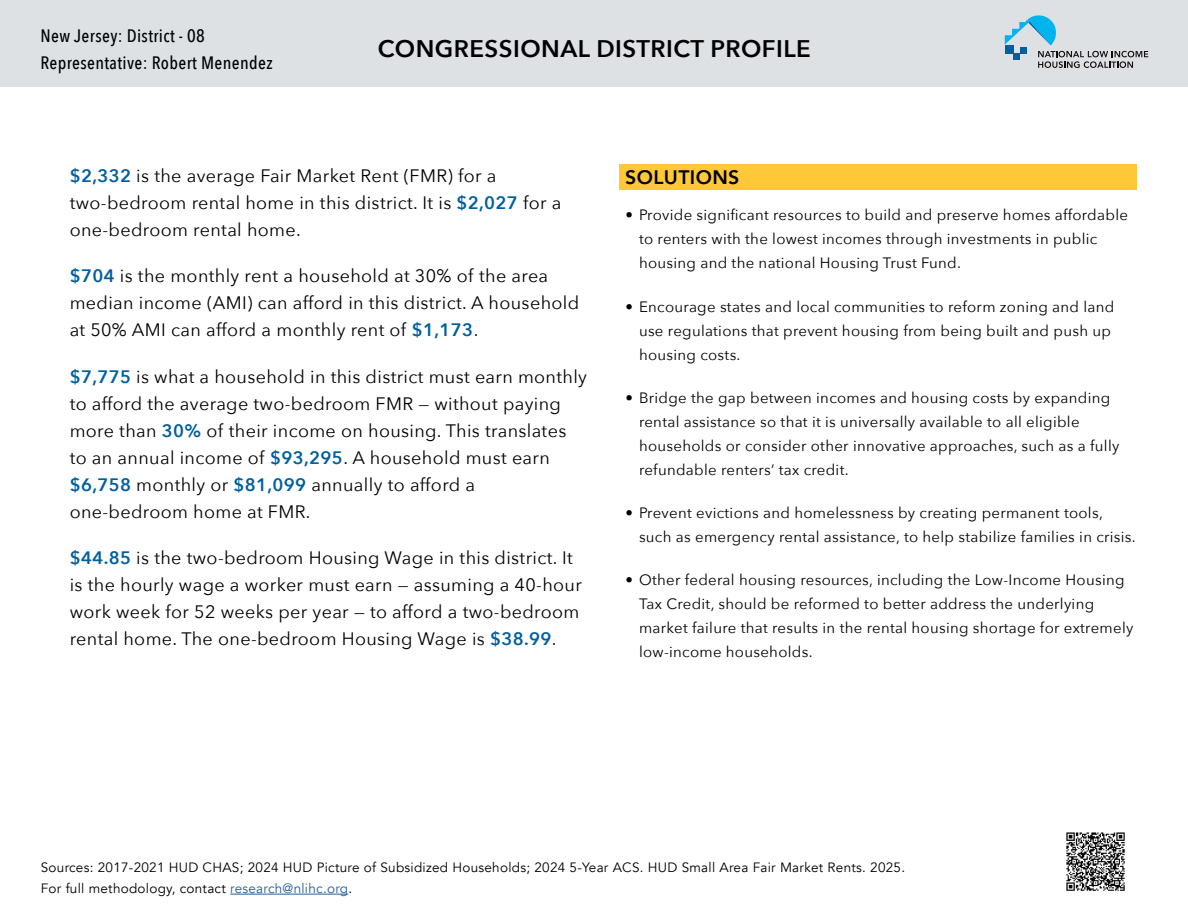
<style>
.page{position:relative;width:1188px;height:918px;background:#fff}
.page>*{position:absolute;margin:0;border:0;box-sizing:border-box;transform-origin:0 0}
.t1{font:600 24px "Avenir Next";letter-spacing:.02em;color:#000}
.t2{font:800 19.5px "Avenir";letter-spacing:.02em;color:#000}
.t3{font:18px/27px "Avenir Next";letter-spacing:.02em;color:#000}
.t4{font:500 18px/27px "Avenir Next Condensed";letter-spacing:.02em;color:#000}
.t5{font:15px/24px "Avenir Next";letter-spacing:.02em;color:#000}
.t6{font:13.5px/21px "Avenir";letter-spacing:.02em;color:#000}
.s1{font-weight:600;color:#005f9e}
.s2{color:#215e9e}
</style>
<div class="page">
<div style="left:0;top:0;width:1188px;height:87px;background:#dde1e4"></div>
<div style="left:619px;top:164px;width:517px;height:26px;background:#ffc838"></div>
<svg style="left:1005px;top:15px;width:143px;height:53px"></svg>
<hr style="left:230px;top:894px;width:118px;height:1px;background:#215e9e">
<img style="left:1066px;top:832px;width:59px;height:59px">
<p class="t4" style="left:40px;top:22px;width:234px">New Jersey: District - 08<br>Representative: Robert Menendez</p>
<h1 class="t1" style="left:378px;top:28px;width:434px">CONGRESSIONAL DISTRICT PROFILE</h1>
<p class="t3" style="left:70px;top:162px;width:493px"><span class="s1">$2,332</span> is the average Fair Market Rent (FMR) for a two-bedroom rental home in this district. It is <span class="s1">$2,027</span> for a one-bedroom rental home.</p>
<p class="t3" style="left:70px;top:262px;width:511px"><span class="s1">$704</span> is the monthly rent a household at 30% of the area median income (AMI) can afford in this district. A household at 50% AMI can afford a monthly rent of <span class="s1">$1,173</span>.</p>
<p class="t3" style="left:70px;top:362px;width:519px"><span class="s1">$7,775</span> is what a household in this district must earn monthly to afford the average two-bedroom FMR — without paying more than <span class="s1">30%</span> of their income on housing. This translates to an annual income of <span class="s1">$93,295</span>. A household must earn <span class="s1">$6,758</span> monthly or <span class="s1">$81,099</span> annually to afford a one-bedroom home at FMR.</p>
<p class="t3" style="left:70px;top:543px;width:514px"><span class="s1">$44.85</span> is the two-bedroom Housing Wage in this district. It is the hourly wage a worker must earn — assuming a 40-hour work week for 52 weeks per year — to afford a two-bedroom rental home. The one-bedroom Housing Wage is <span class="s1">$38.99</span>.</p>
<h2 class="t2" style="left:625px;top:162px;width:116px">SOLUTIONS</h2>
<p class="t5" style="left:639px;top:203px;width:490px;text-indent:-14px">• Provide significant resources to build and preserve homes affordable to renters with the lowest incomes through investments in public housing and the national Housing Trust Fund.</p>
<p class="t5" style="left:639px;top:294px;width:477px;text-indent:-14px">• Encourage states and local communities to reform zoning and land use regulations that prevent housing from being built and push up housing costs.</p>
<p class="t5" style="left:639px;top:385px;width:482px;text-indent:-14px">• Bridge the gap between incomes and housing costs by expanding rental assistance so that it is universally available to all eligible households or consider other innovative approaches, such as a fully refundable renters’ tax credit.</p>
<p class="t5" style="left:639px;top:500px;width:498px;text-indent:-14px">• Prevent evictions and homelessness by creating permanent tools, such as emergency rental assistance, to help stabilize families in crisis.</p>
<p class="t5" style="left:639px;top:568px;width:496px;text-indent:-14px">• Other federal housing resources, including the Low-Income Housing Tax Credit, should be reformed to better address the underlying market failure that results in the rental housing shortage for extremely low-income households.</p>
<p class="t6" style="left:41px;top:857px;width:866px">Sources: 2017-2021 HUD CHAS; 2024 HUD Picture of Subsidized Households; 2024 5-Year ACS. HUD Small Area Fair Market Rents. 2025.<br>For full methodology, contact <span class="s2">research@nlihc.org</span>.</p>
</div>
